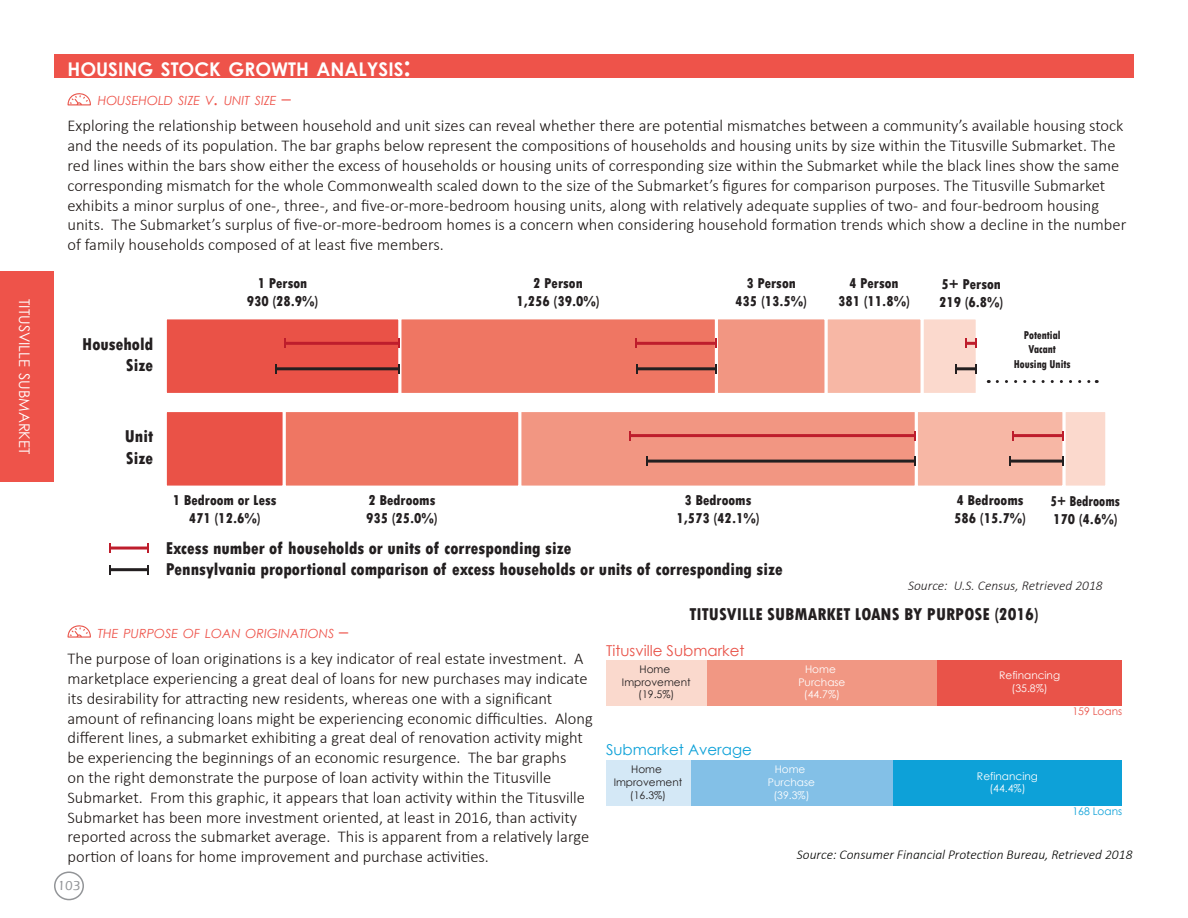
<style>
.page{position:relative;width:1188px;height:918px;background:#fff}
.page>*{position:absolute;margin:0;border:0;box-sizing:border-box;transform-origin:0 0}
.Paragraph_Headings{font:700 18.9px "Century Gothic";color:#fff}
.t1{font:800 condensed 18px/21.6px "Tw Cen";color:#231f20;text-align:right}
.Paragraph_Body{font:300 16.5px/19.8px "Calibri";color:#1b1513}
.Pargraph_Body{font:300 16.5px/19.8px "Calibri";color:#1b1513}
.t2{font:800 condensed 15px/18px "Tw Cen";color:#231f20;text-align:center}
.t3{font:800 condensed 15px/18px "Tw Cen";color:#231f20;scale:.9 1}
.t4{font:15px "Century Gothic";color:#e95349}
.t5{font:15px "Century Gothic";color:#0da1d8}
.Acknowledgement_Head{font:14.7px "Century Gothic";color:#fff}
.t6{font:italic 300 13.5px "Calibri";color:#040503}
.t7{font:italic 300 13.5px "Calibri";color:#231f20}
.t8{font:500 13.5px "Eras ITC";color:#939598}
.Pargraph_Body-2{font:italic 12.6px "Century Gothic";color:#ee534a}
.t9{font:800 condensed 12px/14.4px "Tw Cen";color:#231f20;text-align:center;scale:.9 1}
.t10{font:10.5px/12.6px "Century Gothic";color:#fff;text-align:center}
.t11{font:10.5px/12.6px "Century Gothic";color:#231f20;text-align:center}
.t12{font:10.5px "Century Gothic";color:#e95349}
.t13{font:10.5px "Century Gothic";color:#0da1d8}
.s1{font-size:27px}
.s2{font-size:18px}
</style>
<div class="page">
<div style="left:0;top:271px;width:54px;height:211px;background:#ee534a"></div>
<div style="left:54px;top:54px;width:1080px;height:24px;background:#ee534a"></div>
<div style="left:922px;top:318px;width:55px;height:76px;background:#fbd9cd"></div>
<div style="left:921px;top:316px;width:58px;height:80px;border:3px solid #fff"></div>
<div style="left:826px;top:318px;width:96px;height:76px;background:#f7b7a5"></div>
<div style="left:824px;top:316px;width:100px;height:80px;border:3px solid #fff"></div>
<div style="left:716px;top:318px;width:110px;height:76px;background:#f29682"></div>
<div style="left:715px;top:316px;width:112px;height:80px;border:3px solid #fff"></div>
<div style="left:400px;top:318px;width:316px;height:76px;background:#ef7663"></div>
<div style="left:398px;top:316px;width:320px;height:80px;border:3px solid #fff"></div>
<div style="left:165px;top:318px;width:235px;height:76px;background:#ea5247"></div>
<div style="left:164px;top:316px;width:237px;height:80px;border:3px solid #fff"></div>
<div style="left:1064px;top:411px;width:43px;height:76px;background:#fbd9cd"></div>
<div style="left:1062px;top:409px;width:46px;height:80px;border:3px solid #fff"></div>
<div style="left:916px;top:411px;width:148px;height:76px;background:#f7b7a5"></div>
<div style="left:915px;top:409px;width:150px;height:80px;border:3px solid #fff"></div>
<div style="left:520px;top:411px;width:396px;height:76px;background:#f29682"></div>
<div style="left:518px;top:409px;width:400px;height:80px;border:3px solid #fff"></div>
<div style="left:284px;top:411px;width:236px;height:76px;background:#ef7663"></div>
<div style="left:283px;top:409px;width:238px;height:80px;border:3px solid #fff"></div>
<div style="left:165px;top:411px;width:119px;height:76px;background:#ea5247"></div>
<div style="left:164px;top:409px;width:122px;height:80px;border:3px solid #fff"></div>
<hr style="left:276px;top:367px;width:123px;height:3px;background:#231f20">
<svg style="left:398px;top:364px;width:2px;height:10px"></svg>
<hr style="left:285px;top:342px;width:114px;height:3px;background:#be1d2c">
<svg style="left:284px;top:338px;width:2px;height:10px"></svg>
<svg style="left:398px;top:338px;width:2px;height:10px"></svg>
<hr style="left:956px;top:367px;width:20px;height:3px;background:#231f20">
<svg style="left:955px;top:364px;width:2px;height:10px"></svg>
<svg style="left:965px;top:338px;width:12px;height:10px"></svg>
<hr style="left:637px;top:367px;width:79px;height:3px;background:#231f20">
<hr style="left:636px;top:342px;width:80px;height:3px;background:#be1d2c">
<svg style="left:635px;top:338px;width:2px;height:10px"></svg>
<hr style="left:1010px;top:460px;width:53px;height:3px;background:#231f20">
<svg style="left:1062px;top:456px;width:2px;height:10px"></svg>
<hr style="left:1013px;top:434px;width:50px;height:3px;background:#be1d2c">
<svg style="left:1012px;top:431px;width:2px;height:9px"></svg>
<svg style="left:1062px;top:431px;width:2px;height:9px"></svg>
<hr style="left:647px;top:460px;width:268px;height:3px;background:#231f20">
<svg style="left:646px;top:456px;width:2px;height:10px"></svg>
<hr style="left:630px;top:434px;width:285px;height:3px;background:#be1d2c">
<svg style="left:629px;top:431px;width:2px;height:9px"></svg>
<svg style="left:997px;top:380px;width:100px;height:3px"></svg>
<hr style="left:110px;top:568px;width:38px;height:3px;background:#231f20">
<svg style="left:147px;top:565px;width:2px;height:10px"></svg>
<hr style="left:110px;top:547px;width:38px;height:3px;background:#be1d2c">
<svg style="left:147px;top:543px;width:2px;height:10px"></svg>
<div style="left:937px;top:660px;width:185px;height:46px;background:#e95349"></div>
<div style="left:893px;top:760px;width:229px;height:46px;background:#0da1d8"></div>
<div style="left:707px;top:660px;width:230px;height:46px;background:#f19783"></div>
<div style="left:690px;top:760px;width:203px;height:46px;background:#83c0e7"></div>
<div style="left:606px;top:660px;width:101px;height:46px;background:#fad9cd"></div>
<div style="left:606px;top:760px;width:84px;height:46px;background:#d4e8f6"></div>
<svg style="left:68px;top:93px;width:23px;height:12px"></svg>
<svg style="left:68px;top:625px;width:23px;height:13px"></svg>
<div style="left:54px;top:872px;width:30px;height:28px;border:2px solid #939598;border-radius:50%"></div>
<p class="Acknowledgement_Head" style="left:35px;top:299px;width:157px;rotate:90deg">titusville submarket</p>
<p class="Paragraph_Headings" style="left:68px;top:55px;width:345px">HOUSING STOCK GROWTH ANALYSIS<span class="s1">:</span></p>
<p class="Pargraph_Body-2" style="left:98px;top:91px;width:194px">HOUSEHOLD SIZE V<span class="s2">.</span> UNIT SIZE <span class="s2">–</span></p>
<p class="Paragraph_Body" style="left:68px;top:116px;width:1060px">Exploring the relationship between household and unit sizes can reveal whether there are potential mismatches between a community’s available housing stock and the needs of its population. The bar graphs below represent the compositions of households and housing units by size within the Titusville Submarket. The red lines within the bars show either the excess of households or housing units of corresponding size within the Submarket while the black lines show the same corresponding mismatch for the whole Commonwealth scaled down to the size of the Submarket’s figures for comparison purposes. The Titusville Submarket exhibits a minor surplus of one-, three-, and five-or-more-bedroom housing units, along with relatively adequate supplies of two- and four-bedroom housing units. The Submarket’s surplus of five-or-more-bedroom homes is a concern when considering household formation trends which show a decline in the number of family households composed of at least five members.</p>
<p class="t1" style="left:82px;top:333px;width:73px">Household<br>Size</p>
<p class="t2" style="left:247px;top:275px;width:73px">1 Person<br>930 (28.9%)</p>
<p class="t2" style="left:516px;top:275px;width:85px">2 Person<br>1,256 (39.0%)</p>
<p class="t2" style="left:735px;top:275px;width:73px">3 Person<br>435 (13.5%)</p>
<p class="t2" style="left:838px;top:275px;width:73px">4 Person<br>381 (11.8%)</p>
<p class="t2" style="left:939px;top:276px;width:66px;text-align:left">5+ Person<br>219 (6.8%)</p>
<p class="t9" style="left:1014px;top:328px;width:65px">Potential<br>Vacant<br>Housing Units</p>
<p class="t1" style="left:125px;top:426px;width:30px;text-align:left">Unit<br>Size</p>
<p class="t2" style="left:173px;top:491px;width:105px">1 Bedroom or Less<br>471 (12.6%)</p>
<p class="t2" style="left:366px;top:491px;width:73px;text-align:left">2 Bedrooms<br>935 (25.0%)</p>
<p class="t1" style="left:166px;top:537px;width:407px">Excess number of households or units of corresponding size</p>
<p class="t2" style="left:676px;top:491px;width:85px">3 Bedrooms<br>1,573 (42.1%)</p>
<p class="t1" style="left:166px;top:559px;width:619px">Pennsylvania proportional comparison of excess households or units of corresponding size</p>
<p class="t2" style="left:954px;top:491px;width:73px;text-align:left">4 Bedrooms<br>586 (15.7%)</p>
<p class="t3" style="left:1051px;top:492px;width:79px">5+ Bedrooms<br>170 (4.6%)</p>
<p class="t7" style="left:908px;top:577px;width:196px">Source: U.S. Census, Retrieved 2018</p>
<p class="t1" style="left:689px;top:603px;width:351px">TITUSVILLE SUBMARKET LOANS BY PURPOSE (2016)</p>
<p class="Pargraph_Body-2" style="left:98px;top:624px;width:252px">THE PURPOSE OF LOAN ORIGINATIONS <span class="s2">–</span></p>
<p class="Pargraph_Body" style="left:68px;top:649px;width:527px">The purpose of loan originations is a key indicator of real estate investment. A marketplace experiencing a great deal of loans for new purchases may indicate its desirability for attracting new residents, whereas one with a significant amount of refinancing loans might be experiencing economic difficulties. Along different lines, a submarket exhibiting a great deal of renovation activity might be experiencing the beginnings of an economic resurgence. The bar graphs<br>on the right demonstrate the purpose of loan activity within the Titusville Submarket. From this graphic, it appears that loan activity within the Titusville Submarket has been more investment oriented, at least in 2016, than activity reported across the submarket average. This is apparent from a relatively large portion of loans for home improvement and purchase activities.</p>
<p class="t8" style="left:57px;top:878px;width:25px">103</p>
<p class="t4" style="left:606px;top:640px;width:140px">Titusville Submarket</p>
<p class="t11" style="left:622px;top:663px;width:70px">Home<br>Improvement (19.5%)</p>
<p class="t10" style="left:798px;top:663px;width:49px">Home<br>Purchase (44.7%)</p>
<p class="t10" style="left:999px;top:669px;width:62px">Refinancing (35.8%)</p>
<p class="t5" style="left:606px;top:740px;width:147px">Submarket Average</p>
<p class="t11" style="left:614px;top:763px;width:70px">Home<br>Improvement (16.3%)</p>
<p class="t10" style="left:768px;top:763px;width:49px">Home<br>Purchase (39.3%)</p>
<p class="t10" style="left:977px;top:770px;width:62px">Refinancing (44.4%)</p>
<p class="t12" style="left:1072px;top:704px;width:51px">159 Loans</p>
<p class="t13" style="left:1072px;top:804px;width:51px">168 Loans</p>
<p class="t6" style="left:797px;top:846px;width:337px">Source: Consumer Financial Protection Bureau, Retrieved 2018</p>
</div>
